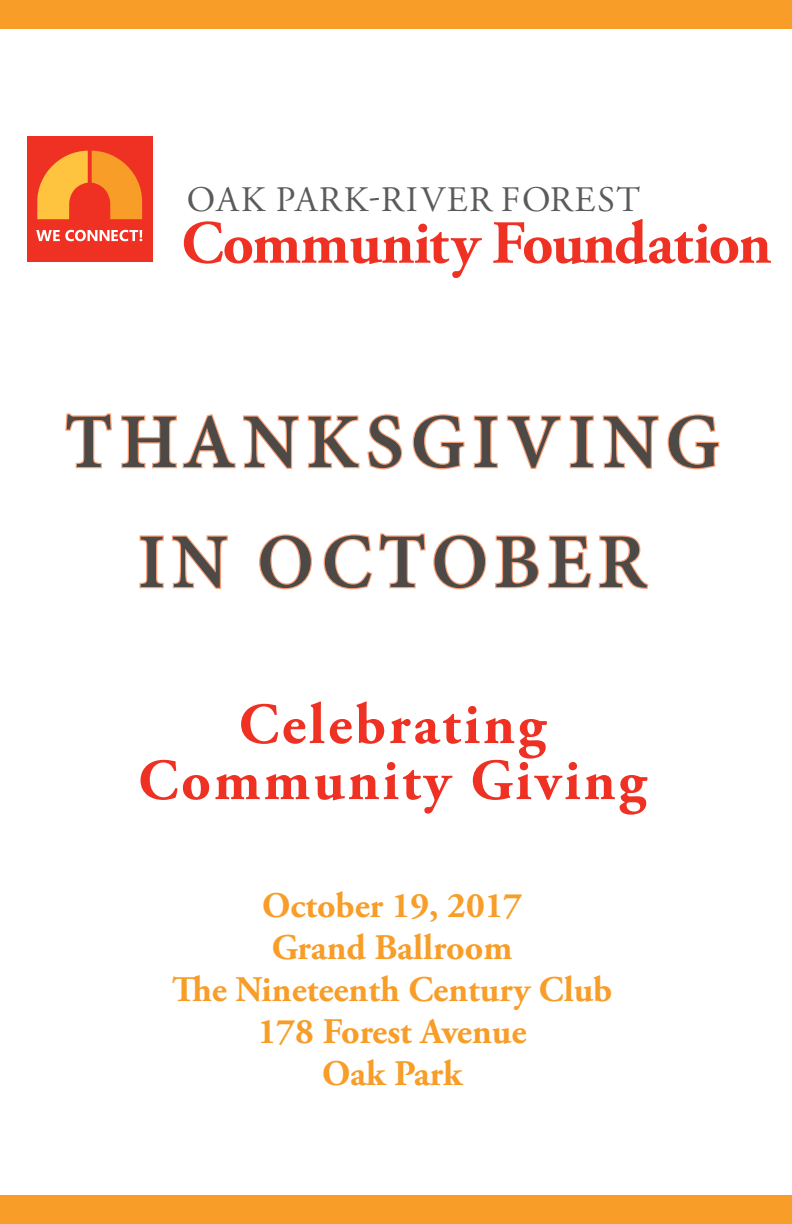
<style>
.page{position:relative;width:792px;height:1224px;background:#fff}
.page>*{position:absolute;margin:0;border:0;box-sizing:border-box;transform-origin:0 0}
.t1{font:700 84px/120px "Adobe Devanagari";letter-spacing:.08em;color:#4c4946;text-align:center}
.t2{font:700 61px "Adobe Garamond Pro";letter-spacing:-.015em;color:#ef3124}
.t3{font:700 58px/56px "Adobe Garamond Pro";letter-spacing:.05em;color:#ef3124;text-align:center}
.t4{font:700 36px/42px "Adobe Garamond Pro";color:#f89d27;text-align:center}
.t5{font:35.8px "Adobe Garamond Pro";letter-spacing:.05em;color:#5c5b5b}
</style>
<div class="page">
<svg style="left:65px;top:413px;width:47px;height:56px"></svg>
<svg style="left:121px;top:414px;width:178px;height:55px"></svg>
<svg style="left:307px;top:414px;width:96px;height:56px"></svg>
<svg style="left:412px;top:414px;width:53px;height:56px"></svg>
<svg style="left:473px;top:415px;width:25px;height:54px"></svg>
<svg style="left:506px;top:415px;width:56px;height:54px"></svg>
<svg style="left:569px;top:415px;width:25px;height:54px"></svg>
<svg style="left:602px;top:415px;width:57px;height:54px"></svg>
<svg style="left:667px;top:414px;width:53px;height:56px"></svg>
<svg style="left:139px;top:535px;width:25px;height:54px"></svg>
<svg style="left:171px;top:535px;width:57px;height:54px"></svg>
<svg style="left:259px;top:534px;width:53px;height:56px"></svg>
<svg style="left:323px;top:533px;width:164px;height:57px"></svg>
<svg style="left:495px;top:535px;width:44px;height:54px"></svg>
<svg style="left:547px;top:535px;width:102px;height:54px"></svg>
<div style="left:27px;top:136px;width:126px;height:125px;background:#ef3124"></div>
<svg style="left:36px;top:230px;width:106px;height:11px"></svg>
<svg style="left:37px;top:151px;width:105px;height:68px"></svg>
<div style="left:0;top:0;width:792px;height:29px;background:#f89d27"></div>
<div style="left:0;top:1195px;width:792px;height:29px;background:#f89d27"></div>
<p class="t5" style="left:187px;top:178px;width:455px">OAK PARK-RIVER FOREST</p>
<h2 class="t2" style="left:181px;top:208px;width:592px">Community Foundation</h2>
<h1 class="t1" style="left:64px;top:391px;width:657px">THANKSGIVING<br>IN OCTOBER</h1>
<h3 class="t3" style="left:138px;top:698px;width:510px">Celebrating<br>Community Giving</h3>
<p class="t4" style="left:172px;top:885px;width:442px">October 19, 2017<br>Grand Ballroom<br>The Nineteenth Century Club<br>178 Forest Avenue<br>Oak Park</p>
</div>
